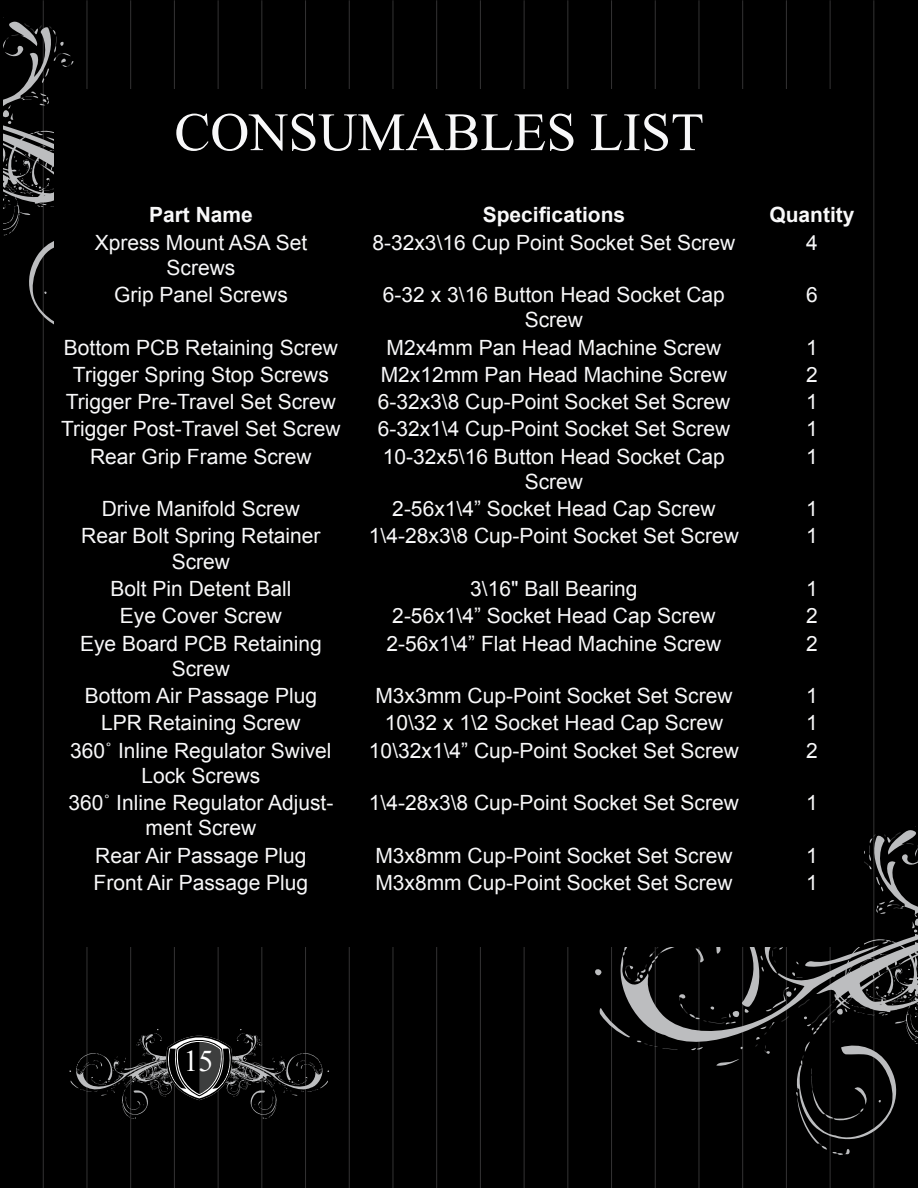
<style>
.page{position:relative;width:918px;height:1188px;background:#000}
.page>*{position:absolute;margin:0;border:0;box-sizing:border-box;transform-origin:0 0}
.t1{font:54px "Times New Roman";color:#f8f8f9}
.t2{font:30px "Times New Roman";color:#fff}
.t3{font:21px/25.2px "Arial";color:#f8f8f9;text-align:center}
.t4{font:700 21px "Arial";color:#f8f8f9}
</style>
<div class="page">
<hr style="left:43px;top:0;width:1px;height:1188px;background:#343334">
<hr style="left:87px;top:0;width:1px;height:1188px;background:#343334">
<hr style="left:130px;top:0;width:1px;height:1188px;background:#343334">
<hr style="left:174px;top:0;width:1px;height:1188px;background:#343334">
<hr style="left:218px;top:0;width:1px;height:1188px;background:#343334">
<hr style="left:262px;top:0;width:1px;height:1188px;background:#343334">
<hr style="left:305px;top:0;width:1px;height:1188px;background:#343334">
<hr style="left:349px;top:0;width:1px;height:1188px;background:#343334">
<hr style="left:393px;top:0;width:1px;height:1188px;background:#343334">
<hr style="left:436px;top:0;width:1px;height:1188px;background:#343334">
<hr style="left:480px;top:0;width:1px;height:1188px;background:#343334">
<hr style="left:524px;top:0;width:1px;height:1188px;background:#343334">
<hr style="left:568px;top:0;width:1px;height:1188px;background:#343334">
<hr style="left:611px;top:0;width:1px;height:1188px;background:#343334">
<hr style="left:655px;top:0;width:1px;height:1188px;background:#343334">
<hr style="left:699px;top:0;width:1px;height:1188px;background:#343334">
<hr style="left:742px;top:0;width:1px;height:1188px;background:#343334">
<hr style="left:786px;top:0;width:1px;height:1188px;background:#343334">
<hr style="left:830px;top:0;width:1px;height:1188px;background:#343334">
<hr style="left:874px;top:0;width:1px;height:1188px;background:#343334">
<svg style="left:69px;top:1029px;width:260px;height:90px"></svg>
<svg style="left:3px;top:0;width:303px;height:347px"></svg>
<svg style="left:595px;top:808px;width:323px;height:347px"></svg>
<div style="left:54px;top:89px;width:810px;height:858px;background:#000"></div>
<h1 class="t1" style="left:174px;top:96px;width:531px">CONSUMABLES LIST</h1>
<p class="t4" style="left:149px;top:201px;width:105px">Part Name</p>
<p class="t4" style="left:483px;top:201px;width:144px">Specifications</p>
<p class="t4" style="left:769px;top:201px;width:87px">Quantity</p>
<p class="t3" style="left:95px;top:230px;width:214px">Xpress Mount ASA Set<br>Screws</p>
<p class="t3" style="left:372px;top:230px;width:365px">8-32x3\16 Cup Point Socket Set Screw</p>
<p class="t3" style="left:806px;top:230px;width:13px">4</p>
<p class="t3" style="left:114px;top:282px;width:175px">Grip Panel Screws</p>
<p class="t3" style="left:383px;top:282px;width:344px">6-32 x 3\16 Button Head Socket Cap<br>Screw</p>
<p class="t3" style="left:806px;top:282px;width:13px">6</p>
<p class="t3" style="left:64px;top:335px;width:276px">Bottom PCB Retaining Screw</p>
<p class="t3" style="left:387px;top:335px;width:336px">M2x4mm Pan Head Machine Screw</p>
<p class="t3" style="left:806px;top:335px;width:13px">1</p>
<p class="t3" style="left:73px;top:362px;width:257px">Trigger Spring Stop Screws</p>
<p class="t3" style="left:381px;top:362px;width:348px">M2x12mm Pan Head Machine Screw</p>
<p class="t3" style="left:806px;top:362px;width:13px">2</p>
<p class="t3" style="left:66px;top:389px;width:272px">Trigger Pre-Travel Set Screw</p>
<p class="t3" style="left:378px;top:389px;width:354px">6-32x3\8 Cup-Point Socket Set Screw</p>
<p class="t3" style="left:806px;top:389px;width:13px">1</p>
<p class="t3" style="left:61px;top:417px;width:281px">Trigger Post-Travel Set Screw</p>
<p class="t3" style="left:378px;top:417px;width:354px">6-32x1\4 Cup-Point Socket Set Screw</p>
<p class="t3" style="left:806px;top:417px;width:13px">1</p>
<p class="t3" style="left:90px;top:444px;width:223px">Rear Grip Frame Screw</p>
<p class="t3" style="left:383px;top:444px;width:344px">10-32x5\16 Button Head Socket Cap<br>Screw</p>
<p class="t3" style="left:806px;top:444px;width:13px">1</p>
<p class="t3" style="left:102px;top:496px;width:200px">Drive Manifold Screw</p>
<p class="t3" style="left:392px;top:496px;width:325px">2-56x1\4” Socket Head Cap Screw</p>
<p class="t3" style="left:806px;top:496px;width:13px">1</p>
<p class="t3" style="left:81px;top:524px;width:241px">Rear Bolt Spring Retainer<br>Screw</p>
<p class="t3" style="left:369px;top:524px;width:371px">1\4-28x3\8 Cup-Point Socket Set Screw</p>
<p class="t3" style="left:806px;top:524px;width:13px">1</p>
<p class="t3" style="left:110px;top:576px;width:182px">Bolt Pin Detent Ball</p>
<p class="t3" style="left:470px;top:576px;width:169px">3\16" Ball Bearing</p>
<p class="t3" style="left:806px;top:576px;width:13px">1</p>
<p class="t3" style="left:120px;top:604px;width:164px">Eye Cover Screw</p>
<p class="t3" style="left:392px;top:604px;width:325px">2-56x1\4” Socket Head Cap Screw</p>
<p class="t3" style="left:806px;top:604px;width:13px">2</p>
<p class="t3" style="left:80px;top:631px;width:243px">Eye Board PCB Retaining<br>Screw</p>
<p class="t3" style="left:387px;top:631px;width:336px">2-56x1\4” Flat Head Machine Screw</p>
<p class="t3" style="left:806px;top:631px;width:13px">2</p>
<p class="t3" style="left:85px;top:683px;width:234px">Bottom Air Passage Plug</p>
<p class="t3" style="left:375px;top:683px;width:359px">M3x3mm Cup-Point Socket Set Screw</p>
<p class="t3" style="left:806px;top:683px;width:13px">1</p>
<p class="t3" style="left:101px;top:711px;width:201px">LPR Retaining Screw</p>
<p class="t3" style="left:385px;top:711px;width:340px">10\32 x 1\2 Socket Head Cap Screw</p>
<p class="t3" style="left:806px;top:711px;width:13px">1</p>
<p class="t3" style="left:70px;top:738px;width:263px">360˚ Inline Regulator Swivel<br>Lock Screws</p>
<p class="t3" style="left:369px;top:738px;width:371px">10\32x1\4” Cup-Point Socket Set Screw</p>
<p class="t3" style="left:806px;top:738px;width:13px">2</p>
<p class="t3" style="left:68px;top:790px;width:266px">360˚ Inline Regulator Adjust&shy;ment Screw</p>
<p class="t3" style="left:369px;top:790px;width:371px">1\4-28x3\8 Cup-Point Socket Set Screw</p>
<p class="t3" style="left:806px;top:790px;width:13px">1</p>
<p class="t3" style="left:95px;top:843px;width:213px">Rear Air Passage Plug</p>
<p class="t3" style="left:375px;top:843px;width:359px">M3x8mm Cup-Point Socket Set Screw</p>
<p class="t3" style="left:806px;top:843px;width:13px">1</p>
<p class="t3" style="left:94px;top:870px;width:216px">Front Air Passage Plug</p>
<p class="t3" style="left:375px;top:870px;width:359px">M3x8mm Cup-Point Socket Set Screw</p>
<p class="t3" style="left:806px;top:870px;width:13px">1</p>
<h2 class="t2" style="left:184px;top:1041px;width:28px">15</h2>
</div>
